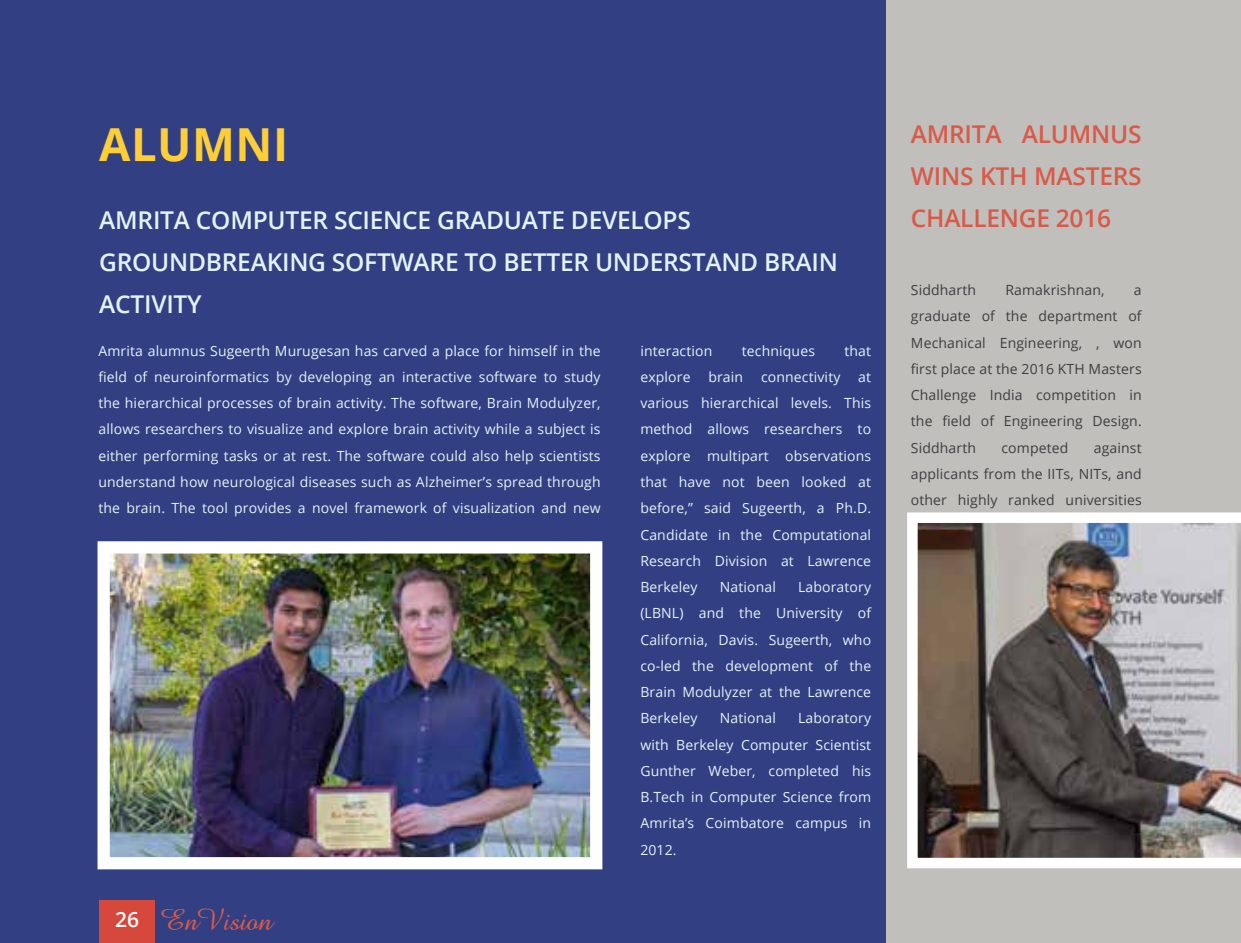
<style>
.page{position:relative;width:1241px;height:943px;background:#fff}
.page>*{position:absolute;margin:0;border:0;box-sizing:border-box;transform-origin:0 0}
.body{font:700 45.5px "Open Sans";letter-spacing:.01em;color:#fdce36}
.t1{font:600 24.5px/42px "Open Sans";letter-spacing:-.01em;color:#e3f3f3}
.t2{font:600 24.5px/42px "Open Sans";letter-spacing:-.01em;color:#d95a49;text-align:justify}
.t3{font:600 21px "Open Sans";color:#fff}
.t4{font:19.25px "Abbeyline";letter-spacing:-.01em;color:#d95a49}
.body-2{font:14px/26.2px "Open Sans";letter-spacing:.01em;color:#e3f3f3;text-align:justify}
.body-3{font:14px/26.2px "Open Sans";letter-spacing:.01em;color:#3e3e3f;text-align:justify}
</style>
<div class="page">
<div style="left:0;top:0;width:886px;height:943px;background:#323f83"></div>
<div style="left:886px;top:0;width:354px;height:943px;background:#c0bfbb"></div>
<img style="left:110px;top:554px;width:479px;height:302px">
<div style="left:97px;top:541px;width:505px;height:328px;border:12px solid #fff"></div>
<img style="left:907px;top:512px;width:333px;height:356px">
<div style="left:99px;top:900px;width:56px;height:43px;background:#d6473c"></div>
<p class="body" style="left:99px;top:112px;width:190px">ALUMNI</p>
<p class="t1" style="left:99px;top:199px;width:740px">AMRITA COMPUTER SCIENCE GRADUATE DEVELOPS<br>GROUNDBREAKING SOFTWARE TO BETTER UNDERSTAND BRAIN<br>ACTIVITY</p>
<p class="body-2" style="left:640px;top:337px;width:74px">interaction</p>
<p class="body-2" style="left:741px;top:337px;width:75px">techniques</p>
<p class="body-2" style="left:844px;top:337px;width:28px">that</p>
<p class="body-2" style="left:640px;top:363px;width:52px">explore</p>
<p class="body-2" style="left:708px;top:363px;width:36px">brain</p>
<p class="body-2" style="left:761px;top:363px;width:81px">connectivity</p>
<p class="body-2" style="left:98px;top:337px;width:503px">Amrita alumnus Sugeerth Murugesan has carved a place for himself in the field of neuroinformatics by developing an interactive software to study the hierarchical processes of brain activity. The software, Brain Modulyzer, allows researchers to visualize and explore brain activity while a subject is either performing tasks or at rest. The software could also help scientists understand how neurological diseases such as Alzheimer’s spread through the brain. The tool provides a novel framework of visualization and new</p>
<p class="body-2" style="left:640px;top:363px;width:232px;text-indent:218px">at various hierarchical levels. This method allows researchers to explore multipart observations that have not been looked at before,” said Sugeerth, a Ph.D.<br>Candidate in the Computational Research Division at Lawrence Berkeley</p>
<p class="body-2" style="left:640px;top:573px;width:232px;text-indent:158px">Laboratory (LBNL) and the University of California, Davis. Sugeerth, who co-led the development of the Brain Modulyzer at the Lawrence Berkeley</p>
<p class="body-2" style="left:719px;top:573px;width:58px">National</p>
<p class="body-2" style="left:640px;top:704px;width:232px;text-indent:158px">Laboratory with Berkeley Computer Scientist Gunther Weber, completed his B.Tech in Computer Science from Amrita’s Coimbatore campus in 2012.</p>
<p class="body-2" style="left:719px;top:704px;width:58px">National</p>
<p class="t3" style="left:115px;top:905px;width:25px">26</p>
<p class="t4" style="left:161px;top:912px;width:112px">EnVision</p>
<p class="t2" style="left:910px;top:112px;width:232px">AMRITA ALUMNUS WINS KTH MASTERS CHALLENGE 2016</p>
<p class="body-3" style="left:910px;top:276px;width:67px">Siddharth</p>
<p class="body-3" style="left:1005px;top:276px;width:101px">Ramakrishnan,</p>
<p class="body-3" style="left:910px;top:276px;width:232px;text-indent:223px">a graduate of the department of Mechanical Engineering, , won first place at the 2016 KTH Masters Challenge India competition in the field of Engineering Design.<br>Siddharth</p>
<p class="body-3" style="left:1001px;top:434px;width:68px">competed</p>
<p class="body-3" style="left:910px;top:434px;width:232px;text-indent:183px">against applicants from the IITs, NITs, and other highly ranked universities</p>
</div>
